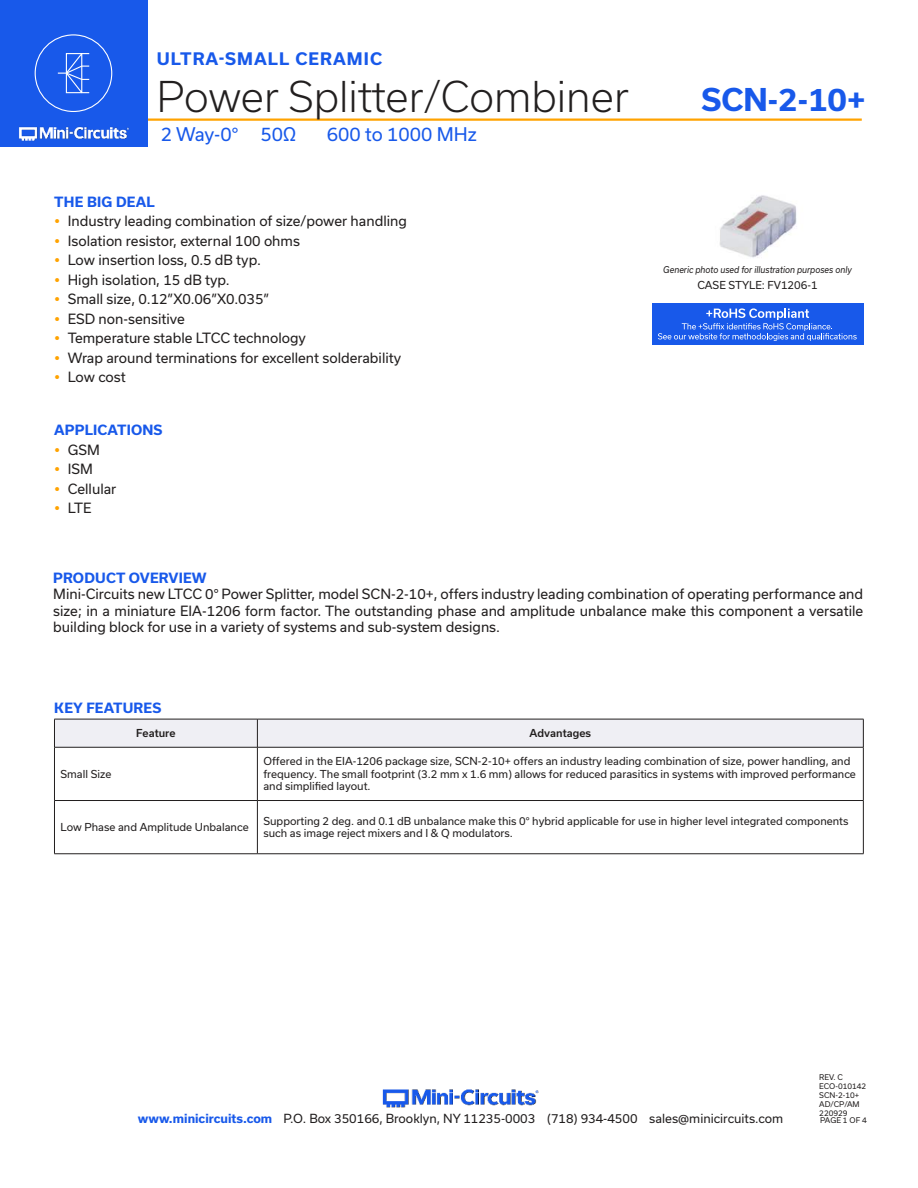
<style>
.page{position:relative;width:918px;height:1188px;background:#fff}
.page>*{position:absolute;margin:0;border:0;box-sizing:border-box;transform-origin:0 0}
.t1{font:300 40.5px "Usual";color:#221f1f}
.t2{font:700 30px "Usual";color:#1859ea}
.t3{font:18px "Usual";color:#1859ea}
.t4{font:700 16.5px "Usual";letter-spacing:.065em;color:#1859ea}
.t5{font:13.5px/19.5px "Usual";color:#221f1f}
.t6{font:700 13.5px "Usual";letter-spacing:.015em;color:#1859ea}
.t7{font:12px "Usual";color:#221f1f}
.t8{font:10.5px/12.6px "Usual";color:#221f1f}
.t9{font:500 10.5px "Usual";color:#221f1f}
.t10{font:italic 9px "Usual";color:#221f1f;scale:.9 1}
.t11{font:7.5px/9px "Usual";color:#221f1f}
.s1{font-weight:700;color:#1859ea}
</style>
<div class="page">
<hr style="left:129px;top:118px;width:733px;height:3px;background:#ffa300">
<div style="left:0;top:0;width:147px;height:147px;background:#1859ea"></div>
<hr style="left:917px;top:0;width:1px;height:147px;background:#1859ea">
<img style="left:19px;top:126px;width:110px;height:15px">
<div style="left:35px;top:34px;width:77px;height:78px;border:1px solid #fff;border-radius:50%"></div>
<svg style="left:57px;top:53px;width:33px;height:41px"></svg>
<img style="left:382px;top:1089px;width:157px;height:19px">
<svg style="left:54px;top:719px;width:810px;height:28px"></svg>
<hr style="left:54px;top:747px;width:203px;height:1px;background:#221f1f">
<hr style="left:54px;top:747px;width:1px;height:53px;background:#221f1f">
<hr style="left:257px;top:747px;width:607px;height:1px;background:#221f1f">
<hr style="left:257px;top:747px;width:1px;height:53px;background:#221f1f">
<hr style="left:863px;top:747px;width:1px;height:53px;background:#221f1f">
<hr style="left:54px;top:800px;width:203px;height:1px;background:#221f1f">
<hr style="left:54px;top:801px;width:1px;height:53px;background:#221f1f">
<hr style="left:257px;top:800px;width:607px;height:1px;background:#221f1f">
<hr style="left:257px;top:801px;width:1px;height:53px;background:#221f1f">
<hr style="left:863px;top:801px;width:1px;height:53px;background:#221f1f">
<hr style="left:54px;top:854px;width:203px;height:1px;background:#221f1f">
<hr style="left:257px;top:854px;width:607px;height:1px;background:#221f1f">
<img style="left:719px;top:195px;width:78px;height:63px">
<div style="left:652px;top:303px;width:211px;height:41px;background:#1859ea"></div>
<svg style="left:658px;top:308px;width:199px;height:33px"></svg>
<p class="t4" style="left:157px;top:50px;width:227px">ULTRA-SMALL CERAMIC</p>
<h1 class="t1" style="left:157px;top:80px;width:474px">Power Splitter/Combiner</h1>
<h3 class="t3" style="left:161px;top:125px;width:137px">2 Way-0° 50Ω</h3>
<h3 class="t3" style="left:327px;top:125px;width:151px">600 to 1000 MHz</h3>
<p class="t6" style="left:54px;top:194px;width:102px">THE BIG DEAL</p>
<p class="t5" style="left:68px;top:212px;width:341px">Industry leading combination of size/power handling Isolation resistor, external 100 ohms<br>Low insertion loss, 0.5 dB typ.<br>High isolation, 15 dB typ.<br>Small size, 0.12”X0.06”X0.035”<br>ESD non-sensitive<br>Temperature stable LTCC technology<br>Wrap around terminations for excellent solderability Low cost</p>
<p class="t6" style="left:54px;top:423px;width:110px">APPLICATIONS</p>
<p class="t5" style="left:68px;top:440px;width:50px">GSM<br>ISM<br>Cellular<br>LTE</p>
<h2 class="t2" style="left:702px;top:83px;width:165px">SCN-2-10+</h2>
<p class="t10" style="left:663px;top:265px;width:211px">Generic photo used for illustration purposes only</p>
<p class="t8" style="left:697px;top:280px;width:122px">CASE STYLE: FV1206-1</p>
<p class="t6" style="left:53px;top:571px;width:155px">PRODUCT OVERVIEW</p>
<p class="t5" style="left:53px;top:587px;width:812px;line-height:16.2px;text-align:justify">Mini-Circuits new LTCC 0° Power Splitter, model SCN-2-10+, offers industry leading combination of operating performance and size; in a miniature EIA-1206 form factor. The outstanding phase and amplitude unbalance make this component a versatile building block for use in a variety of systems and sub-system designs.</p>
<p class="t6" style="left:54px;top:701px;width:108px">KEY FEATURES</p>
<p class="t8" style="left:60px;top:768px;width:52px">Small Size</p>
<p class="t9" style="left:136px;top:729px;width:41px">Feature</p>
<p class="t9" style="left:530px;top:729px;width:63px">Advantages</p>
<p class="t8" style="left:263px;top:755px;width:594px">Offered in the EIA-1206 package size, SCN-2-10+ offers an industry leading combination of size, power handling, and frequency. The small footprint (3.2 mm x 1.6 mm) allows for reduced parasitics in systems with improved performance and simplified layout.</p>
<p class="t8" style="left:60px;top:821px;width:190px">Low Phase and Amplitude Unbalance</p>
<p class="t8" style="left:263px;top:815px;width:587px">Supporting 2 deg. and 0.1 dB unbalance make this 0° hybrid applicable for use in higher level integrated components such as image reject mixers and I &amp; Q modulators.</p>
<p class="t11" style="left:819px;top:1073px;width:48px">REV. C<br>ECO-010142<br>SCN-2-10+<br>AD/CP/AM<br>220929</p>
<p class="t7" style="left:138px;top:1114px;width:647px"><span class="s1">www.minicircuits.com</span> P.O. Box 350166, Brooklyn, NY 11235-0003 (718) 934-4500 sales@minicircuits.com</p>
<p class="t11" style="left:820px;top:1116px;width:48px">PAGE 1 OF 4</p>
</div>
